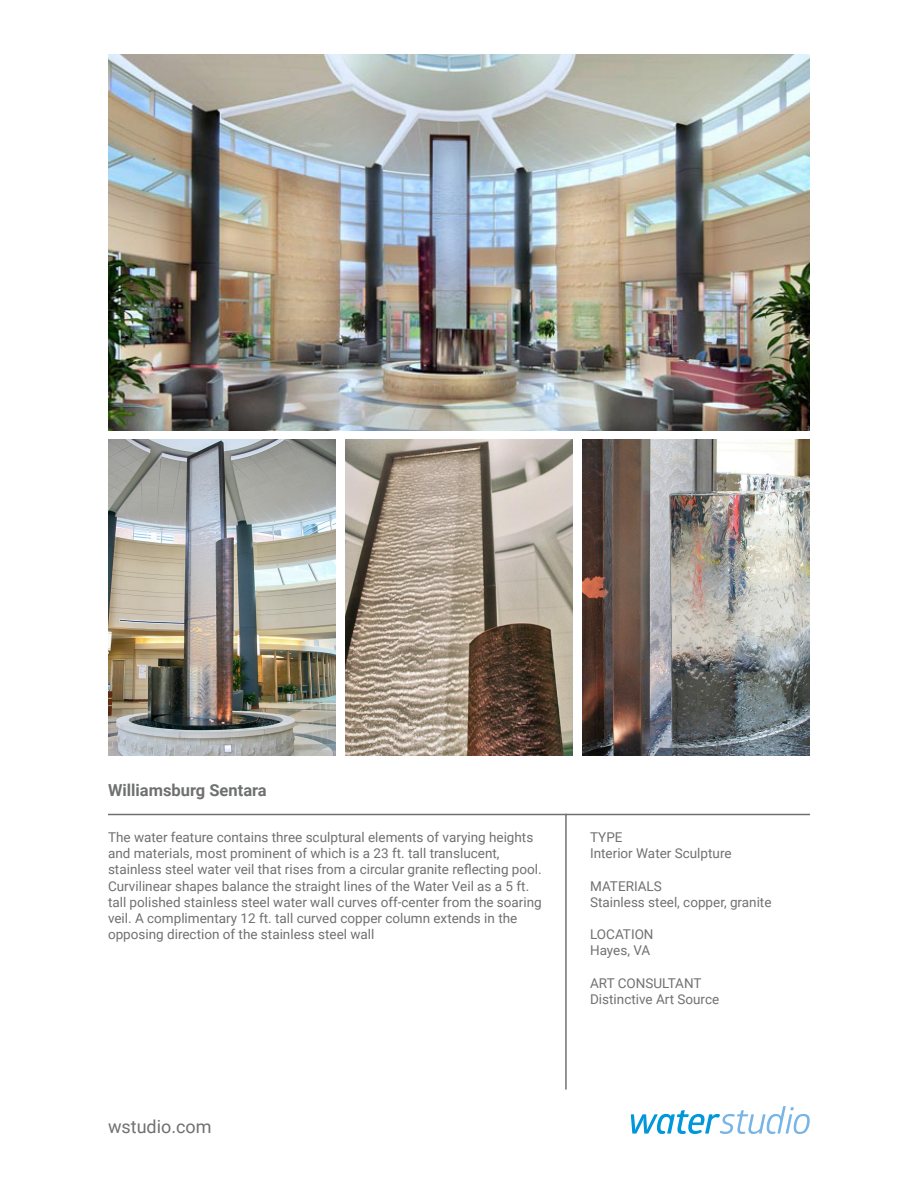
<style>
.page{position:relative;width:918px;height:1188px;background:#fff}
.page>*{position:absolute;margin:0;border:0;box-sizing:border-box;transform-origin:0 0}
.t1{font:18px "Roboto";color:#6f7070}
.t2{font:700 16.5px "Roboto";color:#6f7070}
.t3{font:13.5px/16.2px "Roboto";color:#6f7070}
.t4{font:13.5px "Roboto";color:#707171}
</style>
<div class="page">
<svg style="left:631px;top:1106px;width:179px;height:28px"></svg>
<img style="left:108px;top:54px;width:702px;height:376px">
<img style="left:108px;top:439px;width:227px;height:317px">
<hr style="left:108px;top:814px;width:702px;height:1px;background:#6f7070">
<hr style="left:565px;top:814px;width:2px;height:276px;background:#6f7070">
<img style="left:345px;top:439px;width:228px;height:317px">
<img style="left:583px;top:439px;width:227px;height:317px">
<p class="t2" style="left:108px;top:779px;width:160px">Williamsburg Sentara</p>
<p class="t3" style="left:108px;top:829px;width:435px">The water feature contains three sculptural elements of varying heights and materials, most prominent of which is a 23 ft. tall translucent, stainless steel water veil that rises from a circular granite reflecting pool.<br>Curvilinear shapes balance the straight lines of the Water Veil as a 5 ft. tall polished stainless steel water wall curves off-center from the soaring veil. A complimentary 12 ft. tall curved copper column extends in the opposing direction of the stainless steel wall</p>
<p class="t1" style="left:108px;top:1113px;width:105px">wstudio.com</p>
<p class="t4" style="left:590px;top:828px;width:34px">TYPE</p>
<p class="t4" style="left:590px;top:844px;width:143px">Interior Water Sculpture</p>
<p class="t4" style="left:590px;top:876px;width:73px">MATERIALS</p>
<p class="t4" style="left:590px;top:893px;width:183px">Stainless steel, copper, granite</p>
<p class="t4" style="left:590px;top:925px;width:65px">LOCATION</p>
<p class="t4" style="left:590px;top:941px;width:62px">Hayes, VA</p>
<p class="t4" style="left:590px;top:974px;width:113px">ART CONSULTANT</p>
<p class="t4" style="left:590px;top:990px;width:131px">Distinctive Art Source</p>
</div>
